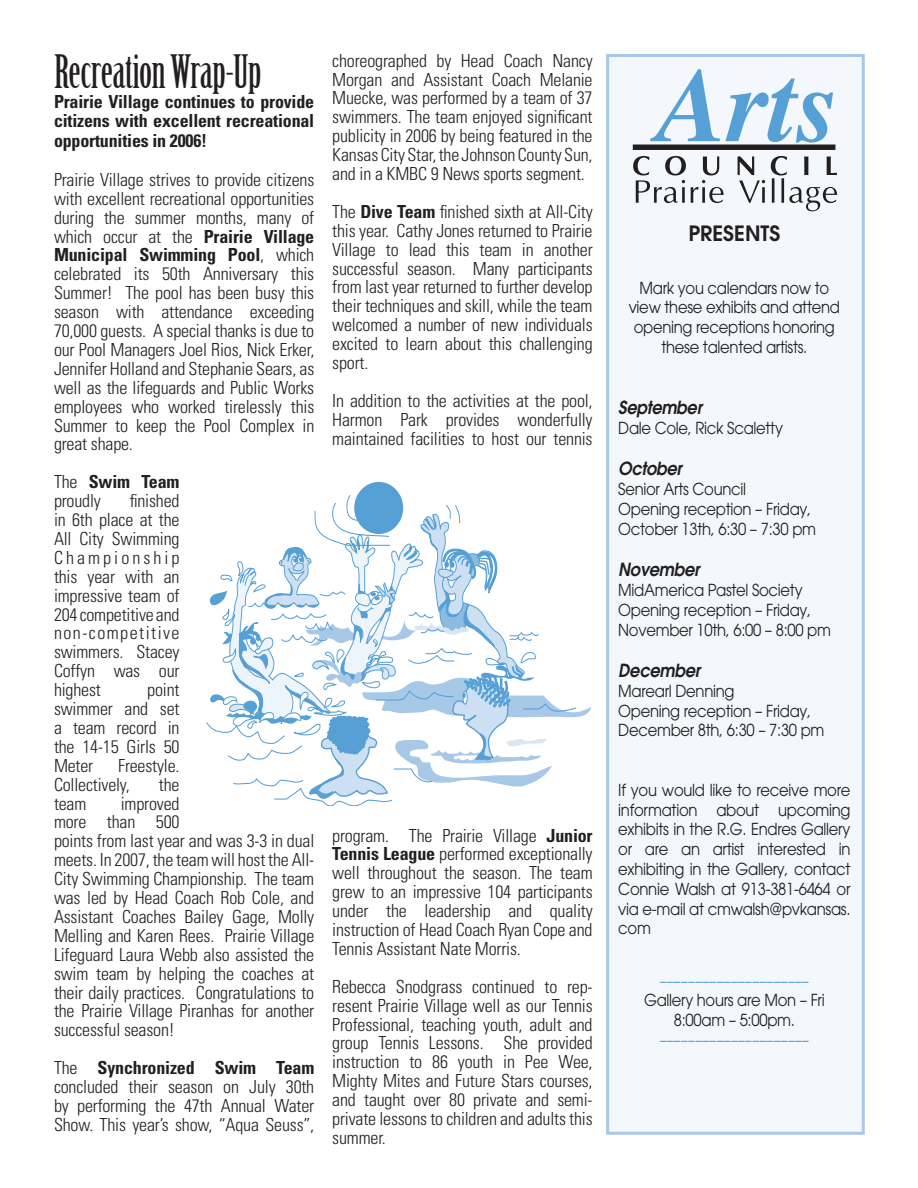
<style>
.page{position:relative;width:918px;height:1188px;background:#fff}
.page>*{position:absolute;margin:0;border:0;box-sizing:border-box;transform-origin:0 0}
.t1{font:45px "Birch";letter-spacing:-.01em;color:#231f20}
.t2{font:600 21px "Avant Garde";color:#231f20}
.t3{font:300 condensed 18px/18.9px "Univers";letter-spacing:-.01em;color:#231f20;text-align:justify}
.t4{font:700 condensed 18px/19.8px "Univers";letter-spacing:-.01em;color:#231f20;text-align:justify}
.t5{font:italic 600 18px "Avant Garde";letter-spacing:-.02em;color:#231f20;scale:.9 1}
.t6{font:16.5px/19.8px "Avant Garde";letter-spacing:-.02em;color:#231f20;scale:.9 1}
.t7{font:16.5px "Avant Garde";color:#56a0d5;scale:.9 1}
.s1{font-weight:700}
</style>
<div class="page">
<div style="left:608px;top:56px;width:255px;height:1077px;background:#f4f8fc"></div>
<div style="left:606px;top:54px;width:259px;height:1081px;border:3px solid #a8c8e7"></div>
<svg style="left:650px;top:69px;width:183px;height:74px"></svg>
<svg style="left:633px;top:156px;width:91px;height:47px"></svg>
<svg style="left:738px;top:156px;width:27px;height:47px"></svg>
<svg style="left:771px;top:156px;width:66px;height:55px"></svg>
<div style="left:633px;top:145px;width:202px;height:5px;background:#231f20"></div>
<div style="left:355px;top:483px;width:47px;height:50px;background:#56a0d5;border-radius:50%"></div>
<svg style="left:210px;top:495px;width:381px;height:304px"></svg>
<p class="t1" style="left:54px;top:48px;width:209px">Recreation Wrap-Up</p>
<p class="t4" style="left:54px;top:91px;width:262px">Prairie Village continues to provide citizens with excellent recreational opportunities in 2006!</p>
<p class="t3" style="left:54px;top:170px;width:262px">Prairie Village strives to provide citizens with excellent recreational opportunities during the summer months, many of which occur at the <span class="s1">Prairie Village Municipal Swimming Pool</span>, which celebrated its 50th Anniversary this Summer! The pool has been busy this season with attendance exceeding 70,000 guests. A special thanks is due to our Pool Managers Joel Rios, Nick Erker, Jennifer Holland and Stephanie Sears, as well as the lifeguards and Public Works employees who worked tirelessly this Summer to keep the Pool Complex in great shape.</p>
<p class="t3" style="left:54px;top:472px;width:127px">The <span class="s1">Swim Team </span>proudly</p>
<p class="t3" style="left:54px;top:491px;width:127px;text-indent:76px">finished in 6th place at the All City Swimming Championship this year with an impressive team of 204 competitive and non-competitive swimmers. Stacey Coffyn was our highest</p>
<p class="t3" style="left:54px;top:680px;width:127px;text-indent:93px">point swimmer and set a team record in the 14-15 Girls 50<br>Meter</p>
<p class="t3" style="left:54px;top:756px;width:127px;text-indent:64px">Freestyle.<br>Collectively,</p>
<p class="t3" style="left:159px;top:775px;width:22px">the</p>
<p class="t3" style="left:54px;top:793px;width:262px;text-align:left;text-indent:67px">improved<br>more than 500<br>points from last year and was 3-3 in dual meets. In 2007, the team will host the All-City Swimming Championship. The team was led by Head Coach Rob Cole, and Assistant Coaches Bailey Gage, Molly Melling and Karen Rees. Prairie Village Lifeguard Laura Webb also assisted the swim team by helping the coaches at their daily practices. Congratulations to the Prairie Village Piranhas for another successful season!</p>
<p class="t3" style="left:54px;top:1058px;width:262px">The <span class="s1">Synchronized Swim Team </span>concluded their season on July 30th by performing the 47th Annual Water Show. This year’s show, “Aqua Seuss”,</p>
<p class="t3" style="left:54px;top:793px;width:34px">team</p>
<p class="t3" style="left:332px;top:51px;width:262px">choreographed by Head Coach Nancy Morgan and Assistant Coach Melanie Muecke, was performed by a team of 37 swimmers. The team enjoyed significant publicity in 2006 by being featured in the Kansas City Star, the Johnson County Sun, and in a KMBC 9 News sports segment.</p>
<p class="t3" style="left:332px;top:202px;width:262px">The <span class="s1">Dive Team</span> finished sixth at All-City this year. Cathy Jones returned to Prairie Village to lead this team in another successful season. Many participants from last year returned to further develop their techniques and skill, while the team welcomed a number of new individuals excited to learn about this challenging sport.</p>
<p class="t3" style="left:332px;top:391px;width:262px">In addition to the activities at the pool, Harmon Park provides wonderfully maintained facilities to host our tennis</p>
<p class="t3" style="left:332px;top:826px;width:262px">program. The Prairie Village <span class="s1">Junior Tennis League</span> performed exceptionally well throughout the season. The team grew to an impressive 104 participants under the leadership and quality instruction of Head Coach Ryan Cope and Tennis Assistant Nate Morris.</p>
<p class="t3" style="left:332px;top:977px;width:262px">Rebecca Snodgrass continued to rep&shy;resent Prairie Village well as our Tennis Professional, teaching youth, adult and group Tennis Lessons. She provided instruction to 86 youth in Pee Wee, Mighty Mites and Future Stars courses, and taught over 80 private and semi&shy;private lessons to children and adults this summer.</p>
<p class="t2" style="left:688px;top:220px;width:93px">PRESENTS</p>
<p class="t6" style="left:629px;top:278px;width:236px;text-align:center">Mark you calendars now to view these exhibits and attend opening receptions honoring these talented artists.</p>
<p class="t5" style="left:618px;top:396px;width:94px">September</p>
<p class="t6" style="left:618px;top:418px;width:185px">Dale Cole, Rick Scaletty</p>
<p class="t5" style="left:618px;top:457px;width:72px">October</p>
<p class="t6" style="left:618px;top:479px;width:144px">Senior Arts Council</p>
<p class="t6" style="left:618px;top:499px;width:221px">Opening reception – Friday,<br>October 13th, 6:30 – 7:30 pm</p>
<p class="t5" style="left:618px;top:558px;width:92px">November</p>
<p class="t6" style="left:618px;top:580px;width:206px">MidAmerica Pastel Society</p>
<p class="t6" style="left:618px;top:600px;width:238px">Opening reception – Friday,<br>November 10th, 6:00 – 8:00 pm</p>
<p class="t5" style="left:618px;top:659px;width:92px">December</p>
<p class="t6" style="left:618px;top:681px;width:131px">Marearl Denning</p>
<p class="t6" style="left:618px;top:701px;width:231px">Opening reception – Friday,<br>December 8th, 6:30 – 7:30 pm</p>
<p class="t6" style="left:618px;top:780px;width:260px;text-align:justify">If you would like to receive more information about upcoming exhibits in the R.G. Endres Gallery or are an artist interested in exhibiting in the Gallery, contact Connie Walsh at 913-381-6464 or via e-mail at cmwalsh@pvkansas. com</p>
<p class="t7" style="left:659px;top:971px;width:168px">–––––––––––––––––––––</p>
<p class="t6" style="left:644px;top:990px;width:202px">Gallery hours are Mon – Fri</p>
<p class="t6" style="left:674px;top:1010px;width:136px">8:00am – 5:00pm.</p>
<p class="t7" style="left:659px;top:1030px;width:168px">–––––––––––––––––––––</p>
</div>
